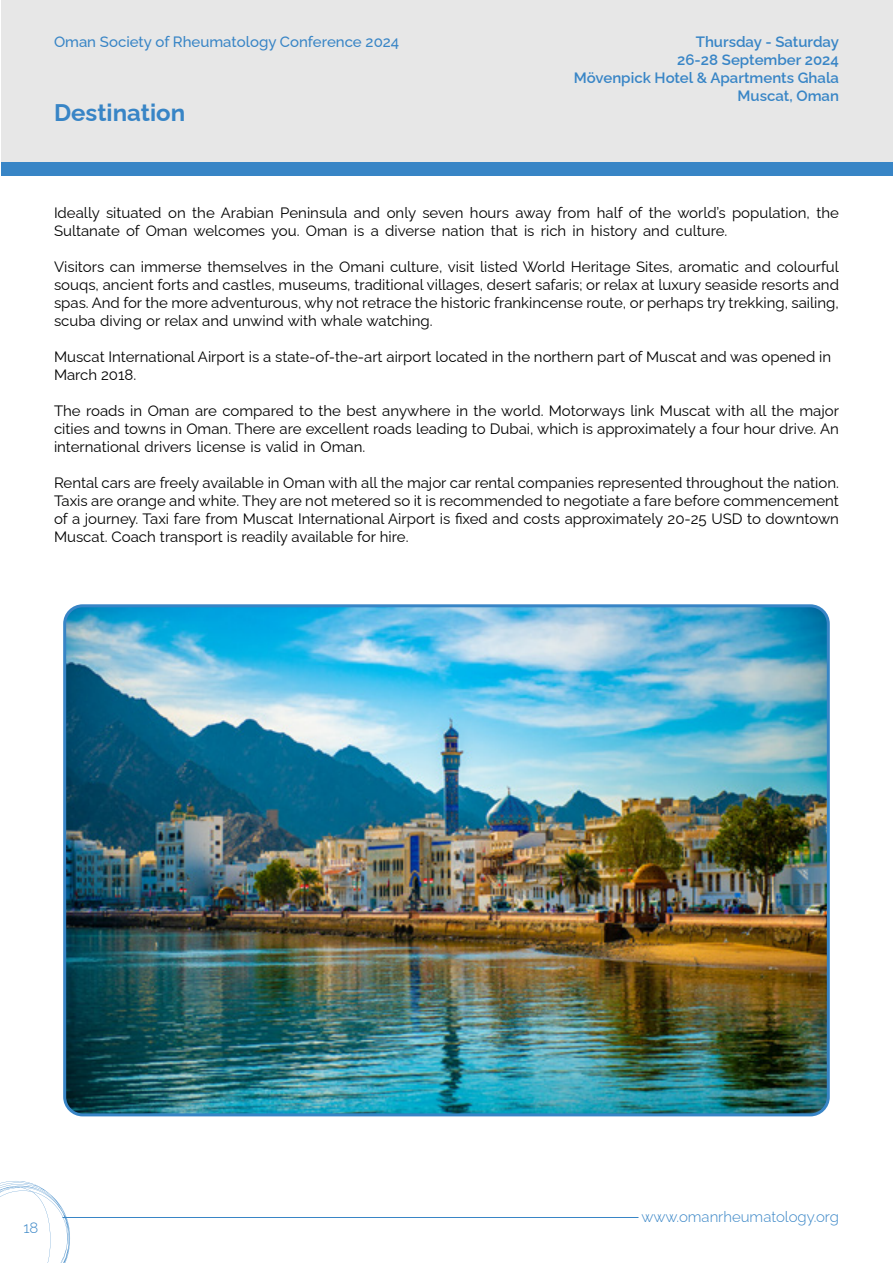
<style>
.page{position:relative;width:893px;height:1263px;background:#fff}
.page>*{position:absolute;margin:0;border:0;box-sizing:border-box;transform-origin:0 0}
.t1{font:700 24px "Raleway";color:#3885c6}
.t2{font:15px/18px "Raleway";color:#000;text-align:justify}
.t3{font:600 15px/18px "Raleway";color:#3885c6;text-align:right}
.t4{font:500 15px "Raleway";color:#3885c6}
.t5{font:300 15px "Raleway";color:#3885c6}
</style>
<div class="page">
<div style="left:1px;top:1px;width:891px;height:164px;background:#e7e7e7"></div>
<div style="left:1px;top:162px;width:891px;height:13px;background:#3885c6"></div>
<svg style="left:0;top:1181px;width:70px;height:82px"></svg>
<hr style="left:62px;top:1217px;width:576px;height:1px;background:#3885c6">
<img style="left:67px;top:608px;width:759px;height:507px">
<div style="left:63px;top:604px;width:767px;height:512px;border:3px solid #3885c6;border-radius:18px"></div>
<p class="t4" style="left:54px;top:30px;width:347px">Oman Society of Rheumatology Conference 2024</p>
<p class="t3" style="left:574px;top:31px;width:267px">Thursday - Saturday<br>26-28 September 2024<br>Mövenpick Hotel &amp; Apartments Ghala<br>Muscat, Oman</p>
<h1 class="t1" style="left:54px;top:94px;width:133px">Destination</h1>
<p class="t2" style="left:54px;top:202px;width:786px">Ideally situated on the Arabian Peninsula and only seven hours away from half of the world’s population, the<br>Sultanate of Oman welcomes you. Oman is a diverse nation that is rich in history and culture.</p>
<p class="t2" style="left:54px;top:256px;width:786px">Visitors can immerse themselves in the Omani culture, visit listed World Heritage Sites, aromatic and colourful souqs, ancient forts and castles, museums, traditional villages, desert safaris; or relax at luxury seaside resorts and spas. And for the more adventurous, why not retrace the historic frankincense route, or perhaps try trekking, sailing, scuba diving or relax and unwind with whale watching.</p>
<p class="t2" style="left:54px;top:346px;width:779px">Muscat International Airport is a state-of-the-art airport located in the northern part of Muscat and was opened in<br>March 2018.</p>
<p class="t2" style="left:54px;top:400px;width:786px">The roads in Oman are compared to the best anywhere in the world. Motorways link Muscat with all the major cities and towns in Oman. There are excellent roads leading to Dubai, which is approximately a four hour drive. An international drivers license is valid in Oman.</p>
<p class="t2" style="left:54px;top:472px;width:787px">Rental cars are freely available in Oman with all the major car rental companies represented throughout the nation.<br>Taxis are orange and white. They are not metered so it is recommended to negotiate a fare before commencement of a journey. Taxi fare from Muscat International Airport is fixed and costs approximately 20-25 USD to downtown Muscat. Coach transport is readily available for hire.</p>
<p class="t5" style="left:24px;top:1216px;width:16px">18</p>
<p class="t5" style="left:641px;top:1205px;width:199px">www.omanrheumatology.org</p>
</div>
